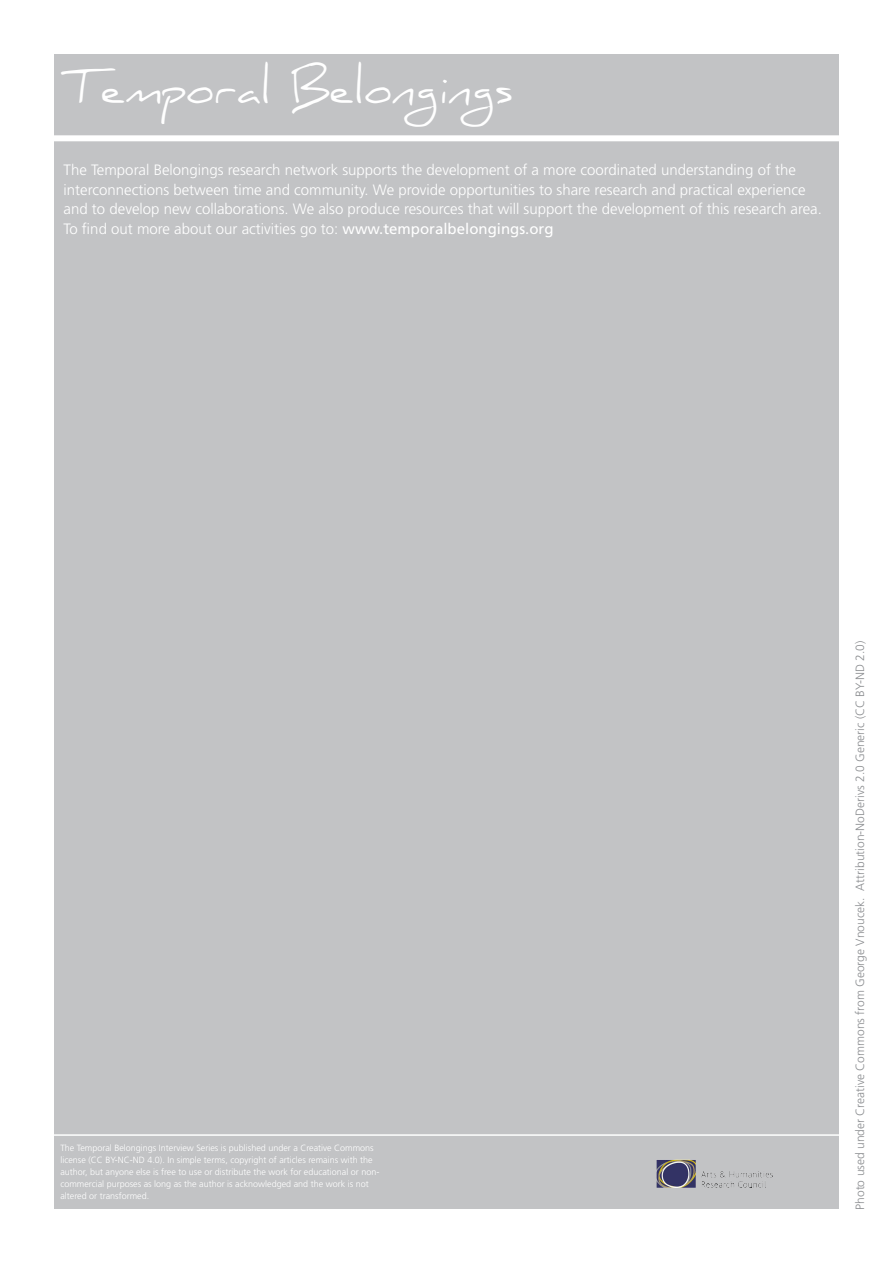
<style>
.page{position:relative;width:893px;height:1263px;background:#fff}
.page>*{position:absolute;margin:0;border:0;box-sizing:border-box;transform-origin:0 0}
.t1{font:46.5px "Daniel";color:#fff}
.body_text{font:300 15px/19.5px "Frutiger";color:#fff}
.body_text-2{font:300 12px "Frutiger";color:#8a8c8f}
.body_text-3{font:300 9px/12px "Frutiger";color:#fff}
.s1{font-weight:400}
</style>
<div class="page">
<div style="left:54px;top:54px;width:785px;height:1155px;background:#c2c3c5"></div>
<img style="left:657px;top:1160px;width:115px;height:27px">
<hr style="left:54px;top:1134px;width:785px;height:2px;background:#fff">
<div style="left:54px;top:135px;width:785px;height:6px;background:#fff"></div>
<p class="t1" style="left:60px;top:60px;width:454px">Temporal Belongings</p>
<p class="body_text" style="left:64px;top:160px;width:760px">The Temporal Belongings research network supports the development of a more coordinated understanding of the interconnections between time and community. We provide opportunities to share research and practical experience and to develop new collaborations. We also produce resources that will support the development of this research area.<br>To find out more about our activities go to: <span class="s1">www.temporalbelongings.org</span></p>
<p class="body_text-3" style="left:60px;top:1142px;width:321px">The Temporal Belongings Interview Series is published under a Creative Commons license (CC BY-NC-ND 4.0). In simple terms, copyright of articles remains with the author, but anyone else is free to use or distribute the work for educational or non&shy;commercial purposes as long as the author is acknowledged and the work is not altered or transformed.</p>
<p class="body_text-2" style="left:853px;top:1210px;width:571px;rotate:-90deg">Photo used under Creative Commons from George Vnoucek. Attribution-NoDerivs 2.0 Generic (CC BY-ND 2.0)</p>
</div>
